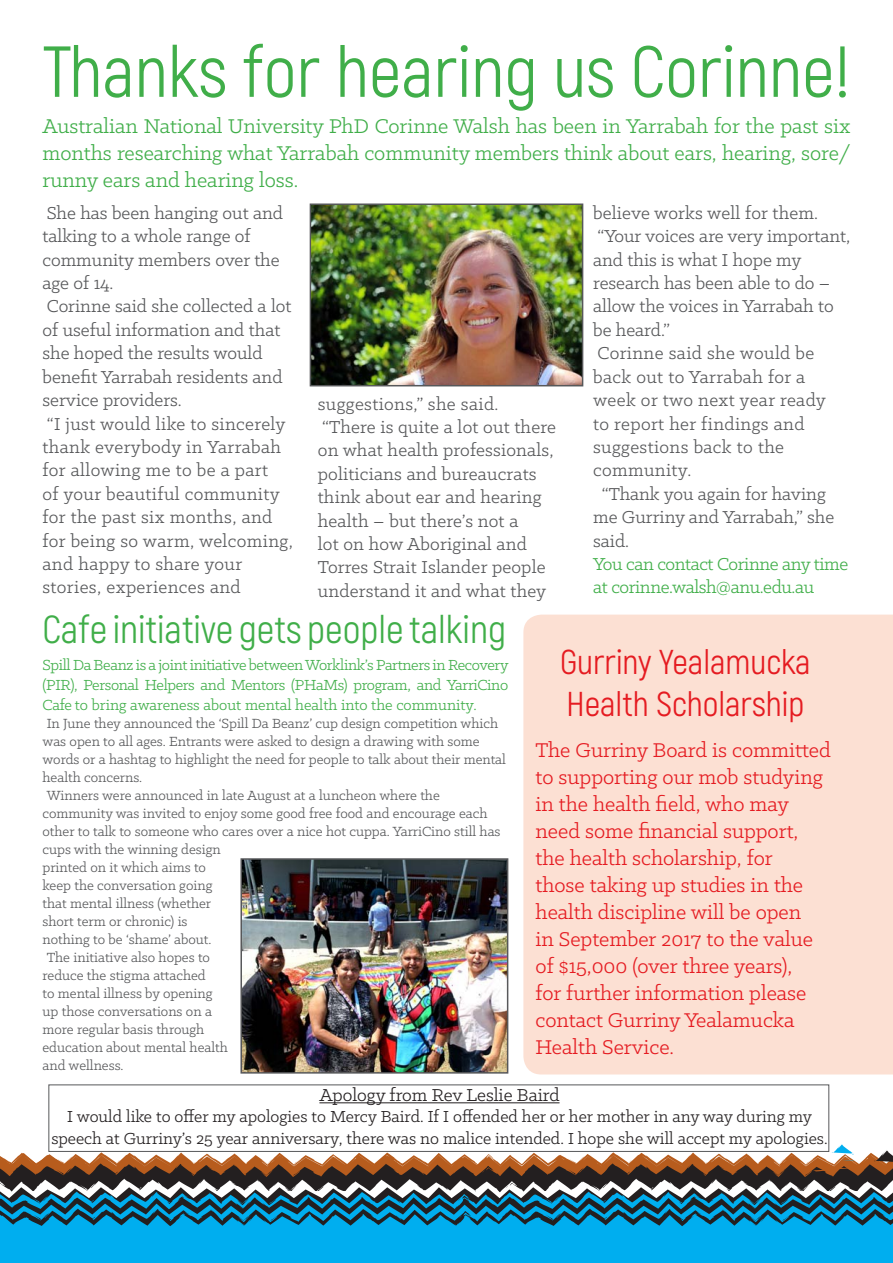
<style>
.page{position:relative;width:893px;height:1263px;background:#fff}
.page>*{position:absolute;margin:0;border:0;box-sizing:border-box;transform-origin:0 0}
.Headers{font:72px "Akrobat";color:#40ae49}
.Headers-2{font:39px "Akrobat";color:#40ae49}
.Headers-3{font:34.5px/41.4px "Akrobat";color:#e51b21}
.Text{font:22.5px/27px "Klinic Slab";color:#e51b21}
.Text-2{font:22.5px/27px "Klinic Slab";color:#40ae49;text-align:justify}
.Text-3{font:19.5px/23.4px "Klinic Slab";letter-spacing:.01em;color:#57585a}
.Text-4{font:19.5px/23.4px "Klinic Slab";letter-spacing:-.02em;color:#40ae49}
.Text-5{font:19.5px "Klinic Slab";color:#231f20}
.Text-6{font:18px/21.6px "Klinic Slab";color:#231f20;text-align:center}
.Text-7{font:16.5px/19.8px "Klinic Slab";color:#40ae49;text-align:justify}
.Text-8{font:15px/18px "Klinic Slab";color:#57585a}
</style>
<div class="page">
<div style="left:523px;top:615px;width:370px;height:459px;background:#fce0d3"></div>
<svg style="left:0;top:1143px;width:893px;height:120px"></svg>
<hr style="left:319px;top:1102px;width:241px;height:1px;background:#231f20">
<img style="left:313px;top:206px;width:267px;height:177px">
<div style="left:310px;top:203px;width:273px;height:183px;border:2px solid #57585a"></div>
<img style="left:243px;top:861px;width:262px;height:209px">
<div style="left:240px;top:858px;width:268px;height:215px;border:2px solid #57585a"></div>
<div style="left:48px;top:1084px;width:781px;height:68px;border:1px solid #57585a"></div>
<p class="Headers" style="left:43px;top:29px;width:809px">Thanks for hearing us Corinne!</p>
<p class="Text-2" style="left:43px;top:112px;width:809px">Australian National University PhD Corinne Walsh has been in Yarrabah for the past six months researching what Yarrabah community members think about ears, hearing, sore/ runny ears and hearing loss.</p>
<p class="Text-3" style="left:43px;top:201px;width:242px">She has been hanging out and talking to a whole range of community members over the age of 14.</p>
<p class="Text-3" style="left:43px;top:294px;width:250px">Corinne said she collected a lot of useful information and that she hoped the results would benefit Yarrabah residents and service providers.</p>
<p class="Text-3" style="left:43px;top:411px;width:252px">“I just would like to sincerely thank everybody in Yarrabah for allowing me to be a part<br>of your beautiful community for the past six months, and for being so warm, welcoming, and happy to share your stories, experiences and</p>
<p class="Text-3" style="left:318px;top:391px;width:182px">suggestions,” she said.</p>
<p class="Text-3" style="left:318px;top:415px;width:240px">“There is quite a lot out there on what health professionals, politicians and bureaucrats think about ear and hearing health – but there’s not a<br>lot on how Aboriginal and<br>Torres Strait Islander people understand it and what they</p>
<p class="Text-3" style="left:593px;top:201px;width:227px">believe works well for them.</p>
<p class="Text-3" style="left:593px;top:224px;width:259px">“Your voices are very important, and this is what I hope my research has been able to do – allow the voices in Yarrabah to be heard.”</p>
<p class="Text-3" style="left:593px;top:341px;width:234px">Corinne said she would be back out to Yarrabah for a week or two next year ready to report her findings and suggestions back to the community.</p>
<p class="Text-3" style="left:593px;top:481px;width:243px;text-indent:9px">“Thank you again for having me Gurriny and Yarrabah,” she said.</p>
<p class="Text-4" style="left:593px;top:552px;width:257px">You can contact Corinne any time at corinne.walsh@anu.edu.au</p>
<p class="Headers-2" style="left:43px;top:606px;width:465px">Cafe initiative gets people talking</p>
<p class="Text-7" style="left:43px;top:655px;width:467px">Spill Da Beanz is a joint initiative between Worklink’s Partners in Recovery (PIR), Personal Helpers and Mentors (PHaMs) program, and YarriCino Cafe to bring awareness about mental health into the community.</p>
<p class="Text-8" style="left:43px;top:714px;width:465px">In June they announced the ‘Spill Da Beanz’ cup design competition which was open to all ages. Entrants were asked to design a drawing with some words or a hashtag to highlight the need for people to talk about their mental health concerns.</p>
<p class="Text-8" style="left:43px;top:786px;width:459px">Winners were announced in late August at a luncheon where the community was invited to enjoy some good free food and encourage each other to talk to someone who cares over a nice hot cuppa. YarriCino still has cups with the winning design<br>printed on it which aims to<br>keep the conversation going<br>that mental illness (whether<br>short term or chronic) is<br>nothing to be ‘shame’ about.</p>
<p class="Text-8" style="left:43px;top:948px;width:187px">The initiative also hopes to reduce the stigma attached<br>to mental illness by opening up those conversations on a more regular basis through education about mental health and wellness.</p>
<p class="Headers-3" style="left:560px;top:642px;width:252px">Gurriny Yealamucka<br>Health Scholarship</p>
<p class="Text" style="left:536px;top:736px;width:297px">The Gurriny Board is committed to supporting our mob studying in the health field, who may need some financial support, the health scholarship, for<br>those taking up studies in the health discipline will be open<br>in September 2017 to the value of $15,000 (over three years),<br>for further information please contact Gurriny Yealamucka<br>Health Service.</p>
<p class="Text-5" style="left:319px;top:1082px;width:242px">Apology from Rev Leslie Baird</p>
<p class="Text-6" style="left:51px;top:1105px;width:778px">I would like to offer my apologies to Mercy Baird. If I offended her or her mother in any way during my speech at Gurriny’s 25 year anniversary, there was no malice intended. I hope she will accept my apologies.</p>
</div>
